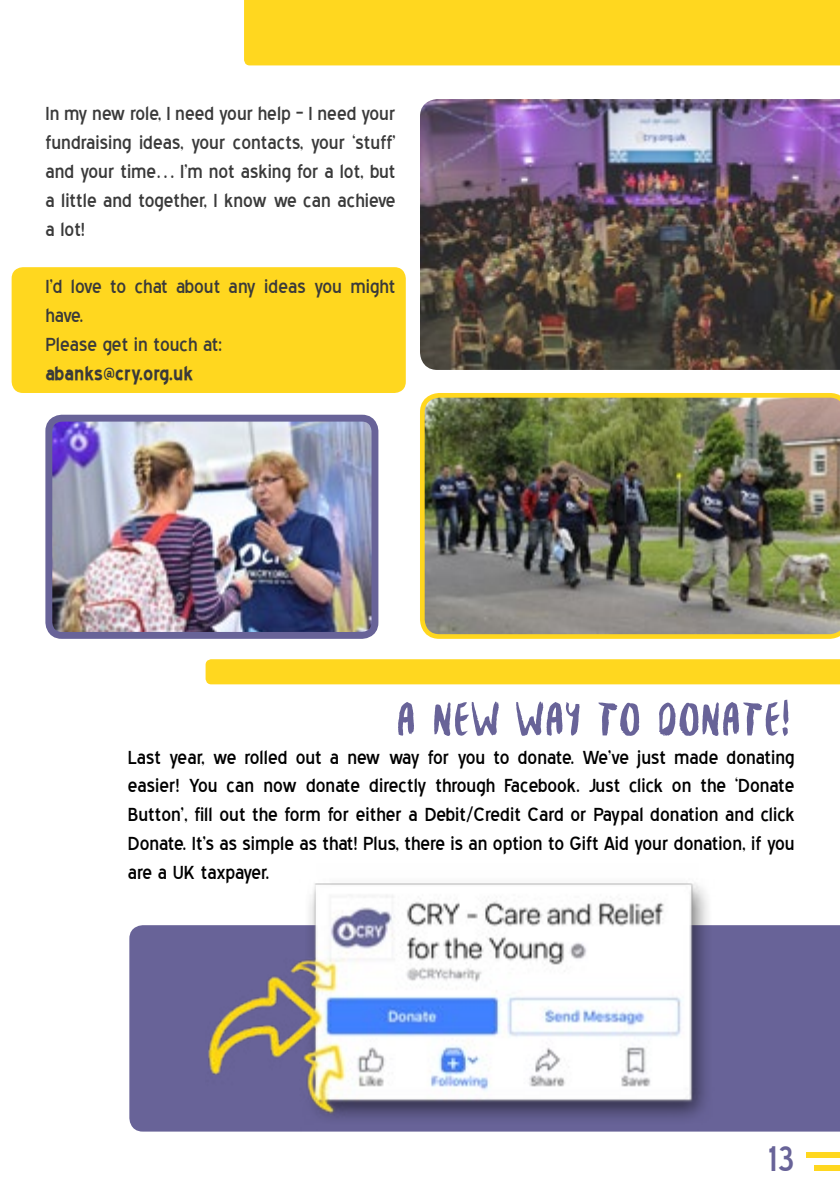
<style>
.page{position:relative;width:840px;height:1191px;background:#fff}
.page>*{position:absolute;margin:0;border:0;box-sizing:border-box;transform-origin:0 0}
.t1{font:50px "Besom";color:#686398}
.t2{font:44px "Blue Highway";color:#686398}
.t3{font:24px/28.8px "Blue Highway";color:#000;text-align:justify}
.t4{font:24px/28.8px "Blue Highway";color:#3a3a3a;text-align:justify}
.t5{font:700 24px "Blue Highway";color:#3a3a3a}
</style>
<div class="page">
<div style="left:805px;top:1152px;width:34px;height:6px;background:#ffd71f"></div>
<div style="left:814px;top:1165px;width:25px;height:5px;background:#ffd71f"></div>
<div style="left:12px;top:267px;width:393px;height:126px;background:#ffd71f;border-radius:11px"></div>
<div style="left:129px;top:925px;width:710px;height:206px;background:#686398"></div>
<img style="left:205px;top:883px;width:545px;height:249px">
<div style="left:244px;top:0;width:595px;height:65px;background:#ffd71f"></div>
<div style="left:205px;top:659px;width:634px;height:25px;background:#ffd71f"></div>
<img style="left:420px;top:99px;width:419px;height:271px">
<img style="left:53px;top:423px;width:317px;height:208px">
<div style="left:45px;top:415px;width:333px;height:224px;border:7px solid #686398;border-radius:13px"></div>
<img style="left:420px;top:393px;width:419px;height:246px">
<p class="t4" style="left:45px;top:99px;width:351px">In my new role, I need your help – I need your fundraising ideas, your contacts, your ‘stuff’ and your time… I’m not asking for a lot, but a little and together, I know we can achieve a lot!</p>
<p class="t4" style="left:45px;top:272px;width:351px;text-align:left">I’d love to chat about any ideas you might have.<br>Please get in touch at:</p>
<p class="t5" style="left:45px;top:362px;width:149px">abanks@cry.org.uk</p>
<h1 class="t1" style="left:395px;top:683px;width:395px">A NEW WAY TO DONATE!</h1>
<p class="t3" style="left:128px;top:743px;width:668px">Last year, we rolled out a new way for you to donate. We’ve just made donating easier! You can now donate directly through Facebook. Just click on the ‘Donate Button’, fill out the form for either a Debit/Credit Card or Paypal donation and click Donate. It’s as simple as that! Plus, there is an option to Gift Aid your donation, if you are a UK taxpayer.</p>
<h2 class="t2" style="left:768px;top:1139px;width:28px">13</h2>
</div>
